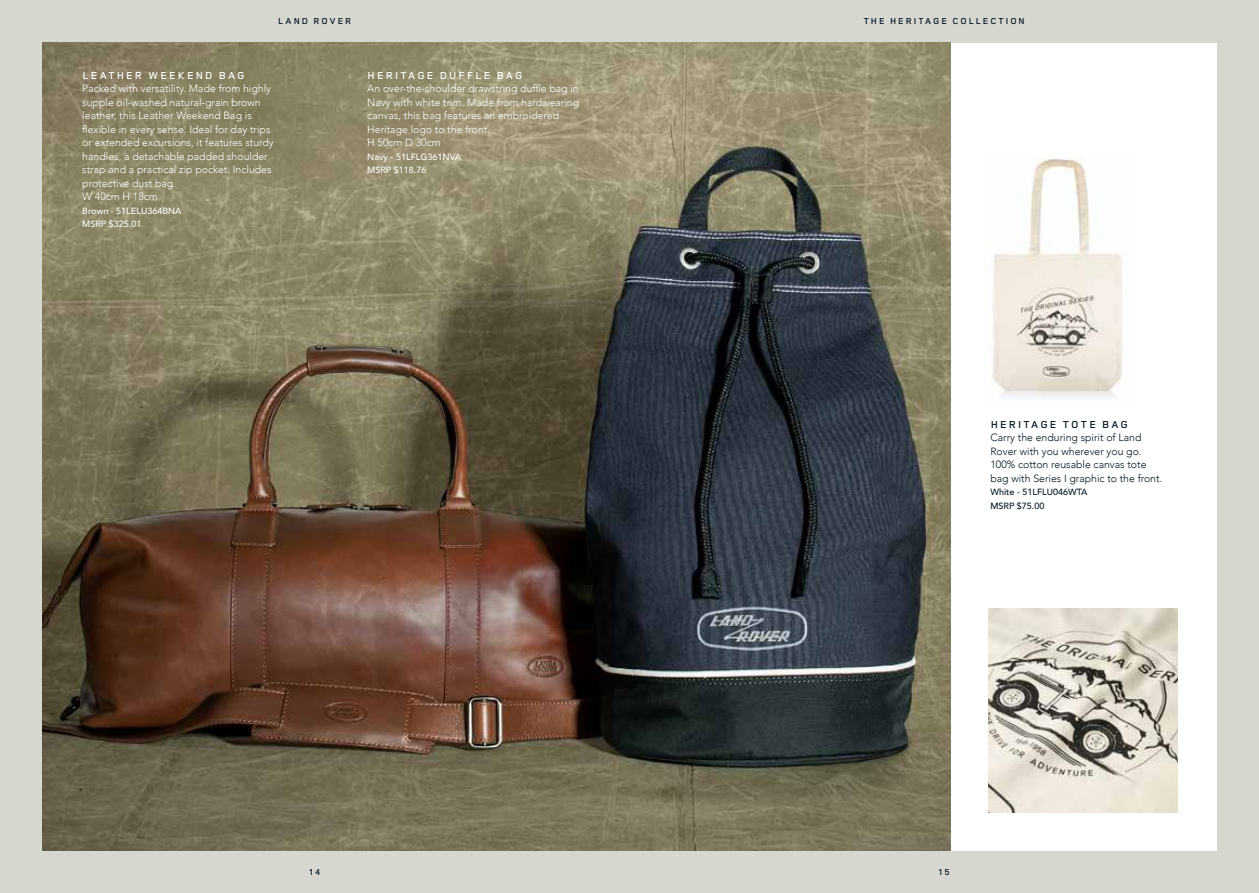
<style>
.page{position:relative;width:1259px;height:893px;background:#d6d7cf}
.page>*{position:absolute;margin:0;border:0;box-sizing:border-box;transform-origin:0 0}
.t1{font:300 10.5px/13.5px "Avenir";color:#fff}
.t2{font:300 10.5px/13.5px "Avenir";color:#001724}
.t3{font:600 10.5px "Land Rover Wide";letter-spacing:.135em;color:#fff}
.t4{font:600 10.5px "Land Rover Wide";letter-spacing:.135em;color:#001724}
.t5{font:500 9px/13.5px "Avenir";color:#fff}
.t6{font:600 9px "Land Rover Wide";letter-spacing:.14em;color:#001724}
.t7{font:500 9px/13.5px "Avenir";color:#001724}
</style>
<div class="page">
<img style="left:43px;top:43px;width:907px;height:807px">
<div style="left:950px;top:43px;width:266px;height:807px;background:#fff"></div>
<img style="left:992px;top:157px;width:130px;height:240px">
<img style="left:989px;top:608px;width:188px;height:204px">
<p class="t6" style="left:278px;top:15px;width:75px">LAND ROVER</p>
<p class="t3" style="left:82px;top:68px;width:164px">LEATHER WEEKEND BAG</p>
<p class="t1" style="left:82px;top:82px;width:193px">Packed with versatility. Made from highly supple oil-washed natural-grain brown leather, this Leather Weekend Bag is flexible in every sense. Ideal for day trips or extended excursions, it features sturdy handles, a detachable padded shoulder strap and a practical zip pocket. Includes protective dust bag.<br>W 40cm H 18cm</p>
<p class="t5" style="left:82px;top:203px;width:101px">Brown - 51LELU364BNA<br>MSRP $325.01</p>
<p class="t3" style="left:367px;top:68px;width:157px">HERITAGE DUFFLE BAG</p>
<p class="t1" style="left:367px;top:82px;width:213px">An over-the-shoulder drawstring duffle bag in Navy with white trim. Made from hardwearing canvas, this bag features an embroidered Heritage logo to the front.<br>H 50cm D 30cm</p>
<p class="t5" style="left:367px;top:149px;width:95px">Navy - 51LFLG361NVA<br>MSRP $118.76</p>
<p class="t6" style="left:863px;top:15px;width:163px">THE HERITAGE COLLECTION</p>
<p class="t4" style="left:990px;top:417px;width:139px">HERITAGE TOTE BAG</p>
<p class="t2" style="left:990px;top:431px;width:173px">Carry the enduring spirit of Land Rover with you wherever you go.<br>100% cotton reusable canvas tote bag with Series I graphic to the front.</p>
<p class="t7" style="left:990px;top:485px;width:99px">White - 51LFLU046WTA<br>MSRP $75.00</p>
<p class="t6" style="left:309px;top:866px;width:14px">14</p>
<p class="t6" style="left:938px;top:866px;width:14px">15</p>
</div>
